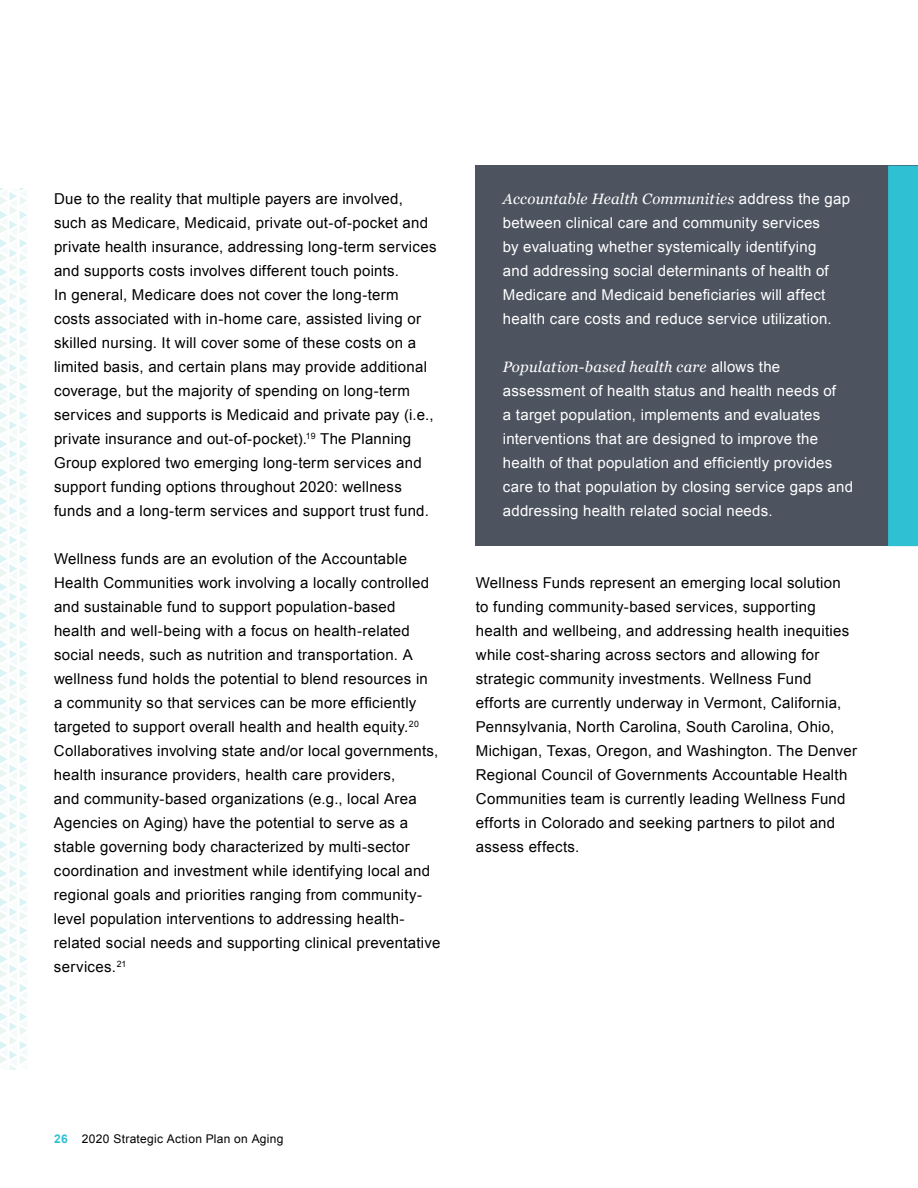
<style>
.page{position:relative;width:918px;height:1188px;background:#fff}
.page>*{position:absolute;margin:0;border:0;box-sizing:border-box;transform-origin:0 0}
.t1{font:15px/24px "Arial";letter-spacing:.02em;color:#000}
.t2{font:15px/24px "Arial";letter-spacing:.02em;color:#fff}
.t3{font:italic 15px "Georgia";letter-spacing:.015em;color:#fff}
.t4{font:12px "Arial";letter-spacing:.03em;color:#000101}
.s1{font-family:"Arial";font-style:normal}
.s2{font-weight:700;color:#2fc0d3}
</style>
<div class="page">
<svg style="left:0;top:188px;width:27px;height:881px"></svg>
<div style="left:476px;top:166px;width:442px;height:380px;background:#4d5460"></div>
<div style="left:888px;top:166px;width:30px;height:380px;background:#2fc0d3"></div>
<p class="t1" style="left:54px;top:187px;width:384px">Due to the reality that multiple payers are involved, such as Medicare, Medicaid, private out-of-pocket and private health insurance, addressing long-term services and supports costs involves different touch points.<br>In general, Medicare does not cover the long-term costs associated with in-home care, assisted living or skilled nursing. It will cover some of these costs on a limited basis, and certain plans may provide additional coverage, but the majority of spending on long-term services and supports is Medicaid and private pay (i.e., private insurance and out-of-pocket).<sup>19</sup> The Planning Group explored two emerging long-term services and support funding options throughout 2020: wellness funds and a long-term services and support trust fund.</p>
<p class="t1" style="left:54px;top:547px;width:388px">Wellness funds are an evolution of the Accountable Health Communities work involving a locally controlled and sustainable fund to support population-based health and well-being with a focus on health-related social needs, such as nutrition and transportation. A wellness fund holds the potential to blend resources in<br>a community so that services can be more efficiently targeted to support overall health and health equity.<sup>20<br></sup>Collaboratives involving state and/or local governments, health insurance providers, health care providers,<br>and community-based organizations (e.g., local Area Agencies on Aging) have the potential to serve as a stable governing body characterized by multi-sector coordination and investment while identifying local and regional goals and priorities ranging from community&shy;level population interventions to addressing health&shy;related social needs and supporting clinical preventative services.<sup>21</sup></p>
<p class="t3" style="left:503px;top:188px;width:349px">Accountable Health Communities <span class="s1">address the gap</span></p>
<p class="t2" style="left:503px;top:211px;width:330px">between clinical care and community services by evaluating whether systemically identifying and addressing social determinants of health of Medicare and Medicaid beneficiaries will affect health care costs and reduce service utilization.</p>
<p class="t3" style="left:503px;top:356px;width:279px">Population-based health care <span class="s1">allows the</span></p>
<p class="t2" style="left:503px;top:379px;width:352px">assessment of health status and health needs of<br>a target population, implements and evaluates interventions that are designed to improve the health of that population and efficiently provides care to that population by closing service gaps and addressing health related social needs.</p>
<p class="t1" style="left:476px;top:571px;width:383px">Wellness Funds represent an emerging local solution to funding community-based services, supporting health and wellbeing, and addressing health inequities while cost-sharing across sectors and allowing for strategic community investments. Wellness Fund efforts are currently underway in Vermont, California, Pennsylvania, North Carolina, South Carolina, Ohio, Michigan, Texas, Oregon, and Washington. The Denver Regional Council of Governments Accountable Health Communities team is currently leading Wellness Fund efforts in Colorado and seeking partners to pilot and assess effects.</p>
<p class="t4" style="left:54px;top:1131px;width:231px"><span class="s2">26</span> 2020 Strategic Action Plan on Aging</p>
</div>
